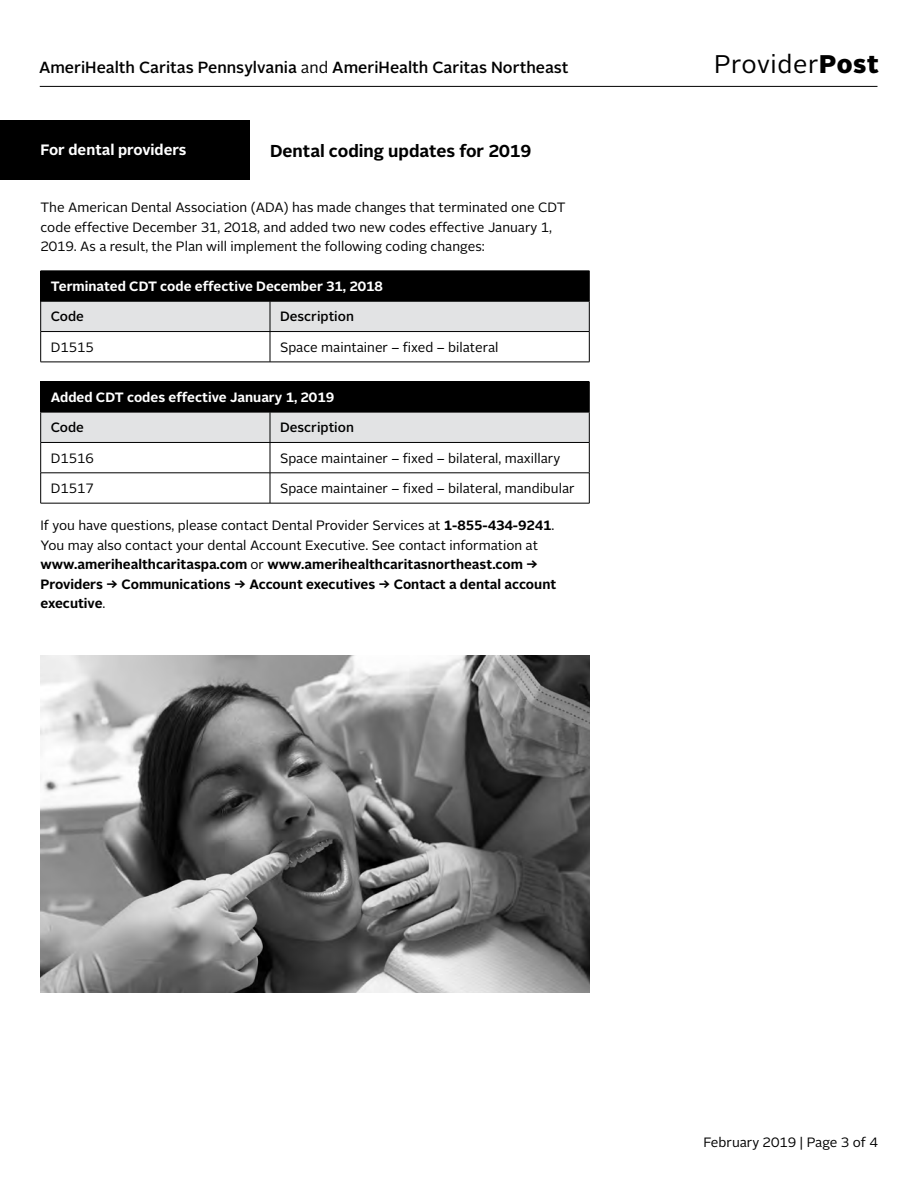
<style>
.page{position:relative;width:918px;height:1188px;background:#fff}
.page>*{position:absolute;margin:0;border:0;box-sizing:border-box;transform-origin:0 0}
.t1{font:25.5px "Alright Sans";letter-spacing:.025em;color:#000}
.t2{font:700 17.25px "Alright Sans";color:#000}
.t3{font:500 16.2px "Alright Sans";color:#000}
.t4{font:700 15px "Alright Sans";color:#fff}
.t5{font:13.5px/19.5px "Alright Sans";color:#000}
.t6{font:700 13.5px/19.5px "Alright Sans";color:#000}
.t7{font:700 13.5px "Alright Sans";color:#fff}
.t8{font:500 13.5px "Alright Sans";color:#000}
.s1{font-weight:400}
.s2{font-weight:900}
</style>
<div class="page">
<hr style="left:40px;top:86px;width:838px;height:1px;background:#000">
<div style="left:0;top:120px;width:250px;height:59px;background:#000"></div>
<div style="left:41px;top:271px;width:548px;height:30px;background:#000"></div>
<div style="left:41px;top:302px;width:548px;height:29px;background:#e2e3e4"></div>
<hr style="left:40px;top:271px;width:1px;height:30px;background:#000">
<hr style="left:589px;top:271px;width:1px;height:30px;background:#000">
<hr style="left:40px;top:301px;width:230px;height:1px;background:#000">
<hr style="left:40px;top:301px;width:1px;height:30px;background:#000">
<hr style="left:270px;top:301px;width:320px;height:1px;background:#000">
<hr style="left:270px;top:301px;width:1px;height:30px;background:#000">
<hr style="left:589px;top:301px;width:1px;height:30px;background:#000">
<hr style="left:40px;top:331px;width:230px;height:1px;background:#000">
<hr style="left:40px;top:332px;width:1px;height:30px;background:#000">
<hr style="left:270px;top:331px;width:320px;height:1px;background:#000">
<hr style="left:270px;top:332px;width:1px;height:30px;background:#000">
<hr style="left:589px;top:332px;width:1px;height:30px;background:#000">
<hr style="left:40px;top:362px;width:230px;height:1px;background:#000">
<hr style="left:270px;top:362px;width:320px;height:1px;background:#000">
<div style="left:41px;top:382px;width:548px;height:30px;background:#000"></div>
<div style="left:41px;top:413px;width:548px;height:29px;background:#e2e3e4"></div>
<hr style="left:40px;top:382px;width:1px;height:30px;background:#000">
<hr style="left:589px;top:382px;width:1px;height:30px;background:#000">
<hr style="left:40px;top:412px;width:230px;height:1px;background:#000">
<hr style="left:40px;top:412px;width:1px;height:30px;background:#000">
<hr style="left:270px;top:412px;width:320px;height:1px;background:#000">
<hr style="left:270px;top:412px;width:1px;height:30px;background:#000">
<hr style="left:589px;top:412px;width:1px;height:30px;background:#000">
<hr style="left:40px;top:442px;width:230px;height:1px;background:#000">
<hr style="left:40px;top:443px;width:1px;height:30px;background:#000">
<hr style="left:270px;top:442px;width:320px;height:1px;background:#000">
<hr style="left:270px;top:443px;width:1px;height:30px;background:#000">
<hr style="left:589px;top:443px;width:1px;height:30px;background:#000">
<hr style="left:40px;top:473px;width:230px;height:1px;background:#000">
<hr style="left:40px;top:473px;width:1px;height:30px;background:#000">
<hr style="left:270px;top:473px;width:320px;height:1px;background:#000">
<hr style="left:270px;top:473px;width:1px;height:30px;background:#000">
<hr style="left:589px;top:473px;width:1px;height:30px;background:#000">
<hr style="left:40px;top:503px;width:230px;height:1px;background:#000">
<hr style="left:270px;top:503px;width:320px;height:1px;background:#000">
<img style="left:40px;top:656px;width:550px;height:337px">
<p class="t3" style="left:39px;top:57px;width:531px">AmeriHealth Caritas Pennsylvania <span class="s1">and</span> AmeriHealth Caritas Northeast</p>
<h1 class="t1" style="left:714px;top:47px;width:166px">Provider<span class="s2">Post</span></h1>
<p class="t4" style="left:40px;top:140px;width:148px">For dental providers</p>
<p class="t2" style="left:270px;top:139px;width:263px">Dental coding updates for 2019</p>
<p class="t5" style="left:40px;top:198px;width:526px">The American Dental Association (ADA) has made changes that terminated one CDT code effective December 31, 2018, and added two new codes effective January 1,<br>2019. As a result, the Plan will implement the following coding changes:</p>
<p class="t7" style="left:51px;top:277px;width:334px">Terminated CDT code effective December 31, 2018</p>
<p class="t8" style="left:51px;top:307px;width:35px">Code</p>
<p class="t8" style="left:280px;top:307px;width:75px">Description</p>
<p class="t5" style="left:51px;top:338px;width:45px">D1515</p>
<p class="t5" style="left:280px;top:338px;width:220px">Space maintainer – fixed – bilateral</p>
<p class="t7" style="left:51px;top:388px;width:285px">Added CDT codes effective January 1, 2019</p>
<p class="t8" style="left:51px;top:418px;width:35px">Code</p>
<p class="t8" style="left:280px;top:418px;width:75px">Description</p>
<p class="t5" style="left:51px;top:449px;width:45px">D1516</p>
<p class="t5" style="left:280px;top:449px;width:282px">Space maintainer – fixed – bilateral, maxillary</p>
<p class="t5" style="left:51px;top:479px;width:45px">D1517</p>
<p class="t5" style="left:280px;top:479px;width:296px">Space maintainer – fixed – bilateral, mandibular</p>
<p class="t6" style="left:40px;top:516px;width:517px"><span class="s1">If you have questions, please contact Dental Provider Services at</span> 1-855-434-9241<span class="s1">.<br>You may also contact your dental Account Executive. See contact information at </span>www.amerihealthcaritaspa.com <span class="s1">or</span> www.amerihealthcaritasnortheast.com → Providers → Communications → Account executives → Contact a dental account executive<span class="s1">.</span></p>
<p class="t5" style="left:704px;top:1133px;width:176px">February 2019 | Page 3 of 4</p>
</div>
